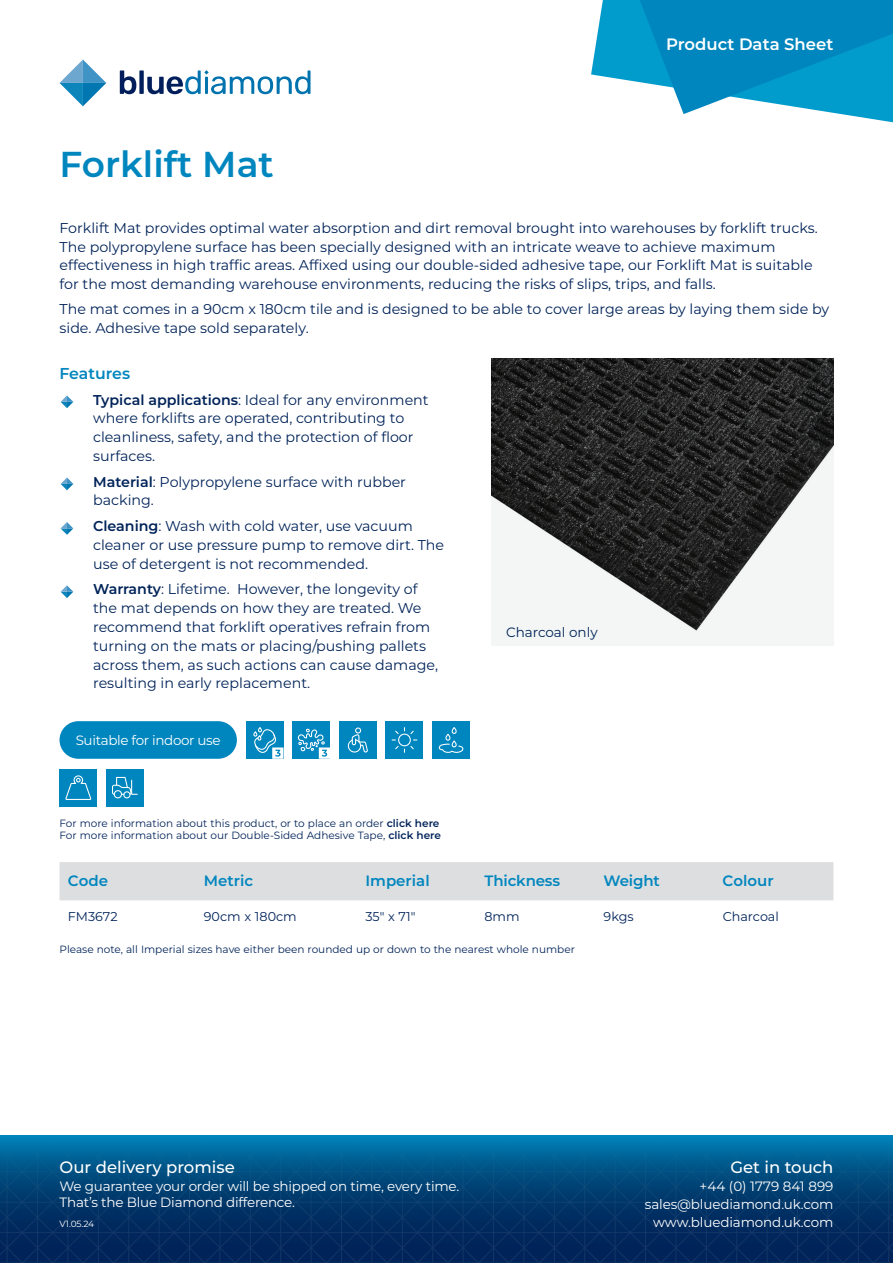
<style>
.page{position:relative;width:893px;height:1263px;background:#fff}
.page>*{position:absolute;margin:0;border:0;box-sizing:border-box;transform-origin:0 0}
.t1{font:600 36px "Montserrat";color:#0086be}
.t2{font:500 16.5px "Montserrat";color:#fff}
.t3{font:600 16.5px "Montserrat";color:#fff}
.t4{font:600 15.75px "Montserrat";color:#0086be}
.t5{font:600 15px "Montserrat";color:#0086be}
.t6{font:14.25px/18.8px "Montserrat";color:#002359}
.t7{font:13.5px/18px "Montserrat";letter-spacing:-.015em;color:#fff;text-align:right}
.t8{font:13.5px "Montserrat";color:#002359}
.t9{font:12.75px "Montserrat";color:#002359}
.t10{font:10.5px/12.6px "Montserrat";color:#002359}
.t11{font:9px "Montserrat";color:#fff}
.s1{font-weight:600}
</style>
<div class="page">
<svg style="left:60px;top:60px;width:46px;height:46px"></svg>
<svg style="left:120px;top:70px;width:190px;height:24px"></svg>
<svg style="left:0;top:1135px;width:893px;height:128px;background:#014276"></svg>
<svg style="left:591px;top:0;width:302px;height:123px"></svg>
<div style="left:60px;top:862px;width:773px;height:38px;background:#dddee0"></div>
<div style="left:60px;top:769px;width:37px;height:37px;background:#0086be"></div>
<svg style="left:66px;top:775px;width:26px;height:25px"></svg>
<div style="left:106px;top:769px;width:38px;height:37px;background:#0086be"></div>
<div style="left:114px;top:790px;width:8px;height:8px;border:1px solid #fff;border-radius:50%"></div>
<div style="left:123px;top:791px;width:7px;height:7px;border:1px solid #fff;border-radius:50%"></div>
<svg style="left:112px;top:776px;width:26px;height:19px"></svg>
<div style="left:292px;top:721px;width:38px;height:38px;background:#0086be"></div>
<svg style="left:297px;top:728px;width:33px;height:31px"></svg>
<div style="left:432px;top:721px;width:38px;height:38px;background:#0086be"></div>
<svg style="left:439px;top:727px;width:25px;height:26px"></svg>
<div style="left:246px;top:721px;width:37px;height:38px;background:#0086be"></div>
<svg style="left:253px;top:727px;width:30px;height:32px"></svg>
<div style="left:386px;top:721px;width:37px;height:38px;background:#0086be"></div>
<svg style="left:392px;top:727px;width:25px;height:25px"></svg>
<div style="left:339px;top:721px;width:38px;height:38px;background:#0086be"></div>
<svg style="left:347px;top:727px;width:21px;height:26px"></svg>
<svg style="left:61px;top:395px;width:12px;height:13px"></svg>
<svg style="left:61px;top:477px;width:12px;height:13px"></svg>
<svg style="left:61px;top:522px;width:12px;height:13px"></svg>
<svg style="left:61px;top:585px;width:12px;height:13px"></svg>
<img style="left:491px;top:358px;width:342px;height:288px">
<div style="left:60px;top:721px;width:177px;height:38px;background:#0086be;border-radius:19px"></div>
<h1 class="t1" style="left:60px;top:139px;width:216px">Forklift Mat</h1>
<p class="t3" style="left:666px;top:33px;width:169px">Product Data Sheet</p>
<p class="t6" style="left:60px;top:218px;width:760px">Forklift Mat provides optimal water absorption and dirt removal brought into warehouses by forklift trucks.<br>The polypropylene surface has been specially designed with an intricate weave to achieve maximum effectiveness in high traffic areas. Affixed using our double-sided adhesive tape, our Forklift Mat is suitable for the most demanding warehouse environments, reducing the risks of slips, trips, and falls.</p>
<p class="t6" style="left:60px;top:299px;width:771px">The mat comes in a 90cm x 180cm tile and is designed to be able to cover large areas by laying them side by side. Adhesive tape sold separately.</p>
<p class="t4" style="left:60px;top:362px;width:72px">Features</p>
<p class="t6" style="left:93px;top:390px;width:337px"><span class="s1">Typical applications</span>: Ideal for any environment where forklifts are operated, contributing to cleanliness, safety, and the protection of floor surfaces.</p>
<p class="t6" style="left:93px;top:472px;width:314px"><span class="s1">Material</span>: Polypropylene surface with rubber backing.</p>
<p class="t6" style="left:93px;top:516px;width:353px"><span class="s1">Cleaning</span>: Wash with cold water, use vacuum cleaner or use pressure pump to remove dirt. The use of detergent is not recommended.</p>
<p class="t6" style="left:93px;top:579px;width:346px"><span class="s1">Warranty</span>: Lifetime. However, the longevity of the mat depends on how they are treated. We recommend that forklift operatives refrain from turning on the mats or placing/pushing pallets across them, as such actions can cause damage, resulting in early replacement.</p>
<p class="t7" style="left:76px;top:730px;width:147px">Suitable for indoor use</p>
<p class="t10" style="left:60px;top:816px;width:383px">For more information about this product, or to place an order <span class="s1">click here<br></span>For more information about our Double-Sided Adhesive Tape, <span class="s1">click here</span></p>
<p class="t8" style="left:506px;top:623px;width:93px">Charcoal only</p>
<p class="t5" style="left:68px;top:870px;width:42px">Code</p>
<p class="t5" style="left:204px;top:870px;width:51px">Metric</p>
<p class="t5" style="left:365px;top:870px;width:66px">Imperial</p>
<p class="t5" style="left:484px;top:870px;width:77px">Thickness</p>
<p class="t5" style="left:604px;top:870px;width:58px">Weight</p>
<p class="t5" style="left:723px;top:870px;width:53px">Colour</p>
<p class="t9" style="left:68px;top:908px;width:51px">FM3672</p>
<p class="t9" style="left:204px;top:908px;width:94px">90cm x 180cm</p>
<p class="t9" style="left:365px;top:908px;width:52px">35" x 71"</p>
<p class="t9" style="left:484px;top:908px;width:37px">8mm</p>
<p class="t9" style="left:604px;top:908px;width:32px">9kgs</p>
<p class="t9" style="left:723px;top:908px;width:58px">Charcoal</p>
<p class="t10" style="left:60px;top:942px;width:517px">Please note, all Imperial sizes have either been rounded up or down to the nearest whole number</p>
<p class="t2" style="left:60px;top:1155px;width:177px">Our delivery promise</p>
<p class="t7" style="left:60px;top:1177px;width:401px;line-height:16.2px;text-align:left">We guarantee your order will be shipped on time, every time.<br>That’s the Blue Diamond difference.</p>
<p class="t11" style="left:60px;top:1218px;width:36px">V1.05.24</p>
<p class="t2" style="left:730px;top:1155px;width:105px">Get in touch</p>
<p class="t7" style="left:645px;top:1176px;width:190px">+44 (0) 1779 841 899 sales@bluediamond.uk.com www.bluediamond.uk.com</p>
</div>
